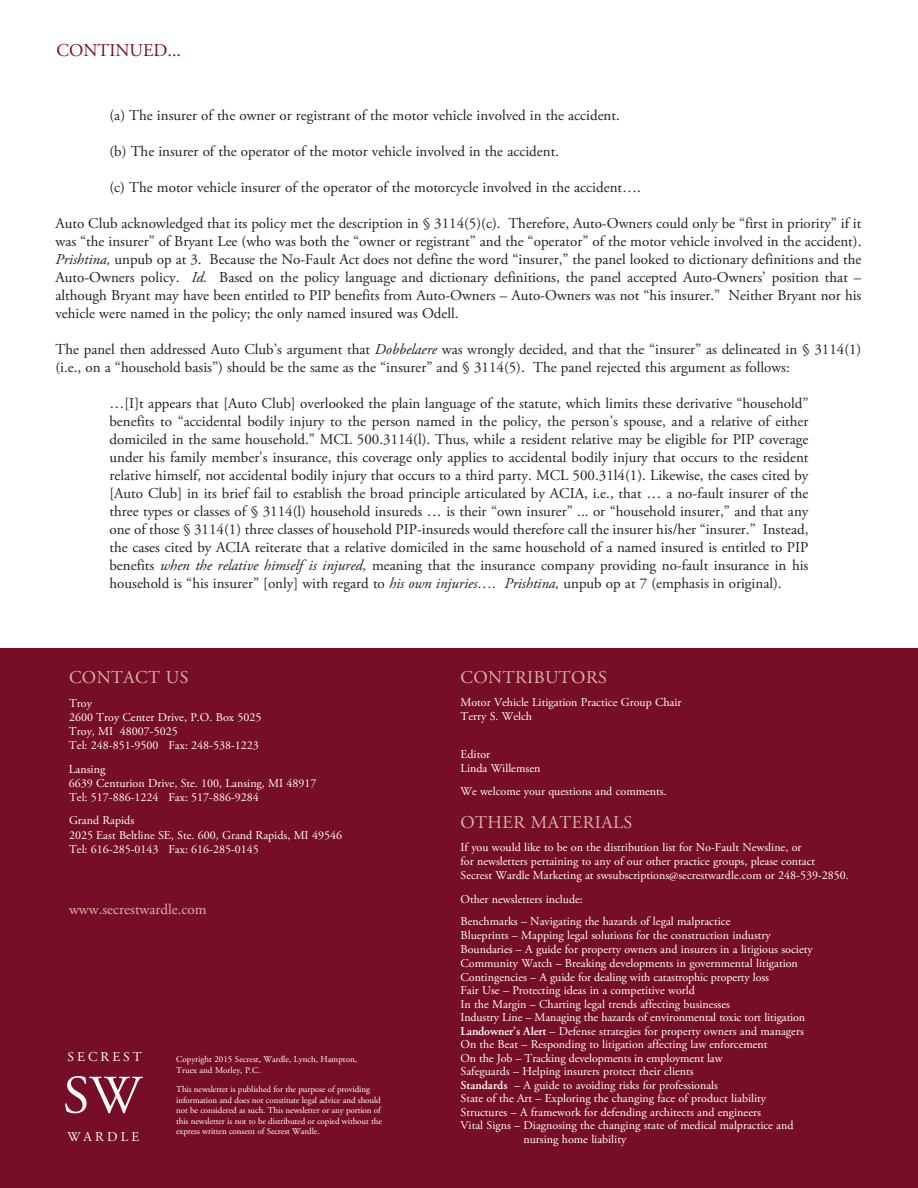
<style>
.page{position:relative;width:918px;height:1188px;background:#fff}
.page>*{position:absolute;margin:0;border:0;box-sizing:border-box;transform-origin:0 0}
.t1{font:54px "Adobe Garamond Pro";color:#fff}
.t2{font:18px "Adobe Garamond Pro";letter-spacing:.025em;color:#d6b5a3}
.t3{font:18px "Adobe Garamond Pro";color:#770e28}
.t4{font:15px/18px "Adobe Garamond Pro";color:#231f20;text-align:justify}
.t5{font:15px "Adobe Garamond Pro";color:#d6b5a3}
.t6{font:13.5px "Adobe Garamond Pro";letter-spacing:.225em;color:#fff}
.t7{font:12px/14.2px "Adobe Garamond Pro";color:#fff}
.t8{font:9px/10.5px "Adobe Garamond Pro";letter-spacing:-.01em;color:#fff}
.s1{font-style:italic}
.s2{font-weight:600}
</style>
<div class="page">
<div style="left:0;top:649px;width:918px;height:539px;background:#770e28"></div>
<p class="t3" style="left:57px;top:43px;width:126px">CONTINUED...</p>
<p class="t4" style="left:110px;top:108px;width:512px">(a) The insurer of the owner or registrant of the motor vehicle involved in the accident.</p>
<p class="t4" style="left:109px;top:144px;width:451px">(b) The insurer of the operator of the motor vehicle involved in the accident.</p>
<p class="t4" style="left:109px;top:180px;width:533px">(c) The motor vehicle insurer of the operator of the motorcycle involved in the accident….</p>
<p class="t4" style="left:55px;top:216px;width:807px">Auto Club acknowledged that its policy met the description in § 3114(5)(c). Therefore, Auto-Owners could only be “first in priority” if it was “the insurer” of Bryant Lee (who was both the “owner or registrant” and the “operator” of the motor vehicle involved in the accident).<br><span class="s1">Prishtina,</span> unpub op at 3. Because the No-Fault Act does not define the word “insurer,” the panel looked to dictionary definitions and the Auto-Owners policy. <span class="s1">Id.</span> Based on the policy language and dictionary definitions, the panel accepted Auto-Owners’ position that – although Bryant may have been entitled to PIP benefits from Auto-Owners – Auto-Owners was not “his insurer.” Neither Bryant nor his vehicle were named in the policy; the only named insured was Odell.</p>
<p class="t4" style="left:55px;top:342px;width:807px">The panel then addressed Auto Club’s argument that <span class="s1">Dobbelaere</span> was wrongly decided, and that the “insurer” as delineated in § 3114(1) (i.e., on a “household basis”) should be the same as the “insurer” and § 3114(5). The panel rejected this argument as follows:</p>
<p class="t4" style="left:109px;top:396px;width:701px">…[I]t appears that [Auto Club] overlooked the plain language of the statute, which limits these derivative “household” benefits to “accidental bodily injury to the person named in the policy, the person's spouse, and a relative of either domiciled in the same household.” MCL 500.3114(l). Thus, while a resident relative may be eligible for PIP coverage under his family member's insurance, this coverage only applies to accidental bodily injury that occurs to the resident relative himself, not accidental bodily injury that occurs to a third party. MCL 500.31l4(1). Likewise, the cases cited by [Auto Club] in its brief fail to establish the broad principle articulated by ACIA, i.e., that … a no-fault insurer of the three types or classes of § 3114(l) household insureds … is their “own insurer” ... or “household insurer,” and that any one of those § 3114(1) three classes of household PIP-insureds would therefore call the insurer his/her “insurer.” Instead, the cases cited by ACIA reiterate that a relative domiciled in the same household of a named insured is entitled to PIP benefits <span class="s1">when the relative himself is injured,</span> meaning that the insurance company providing no-fault insurance in his household is “his insurer” [only] with regard to <span class="s1">his own injuries…. Prishtina,</span> unpub op at 7 (emphasis in original).</p>
<p class="t2" style="left:69px;top:671px;width:121px">CONTACT US</p>
<p class="t7" style="left:69px;top:697px;width:194px">Troy<br>2600 Troy Center Drive, P.O. Box 5025<br>Troy, MI 48007-5025<br>Tel: 248-851-9500 Fax: 248-538-1223</p>
<p class="t7" style="left:69px;top:763px;width:249px">Lansing<br>6639 Centurion Drive, Ste. 100, Lansing, MI 48917<br>Tel: 517-886-1224 Fax: 517-886-9284</p>
<p class="t7" style="left:69px;top:814px;width:274px">Grand Rapids<br>2025 East Beltline SE, Ste. 600, Grand Rapids, MI 49546<br>Tel: 616-285-0143 Fax: 616-285-0145</p>
<p class="t5" style="left:69px;top:903px;width:139px">www.secrestwardle.com</p>
<p class="t6" style="left:68px;top:1051px;width:76px">SECREST</p>
<h1 class="t1" style="left:63px;top:1074px;width:80px">SW</h1>
<p class="t6" style="left:67px;top:1132px;width:73px">WARDLE</p>
<p class="t8" style="left:176px;top:1055px;width:182px">Copyright 2015 Secrest, Wardle, Lynch, Hampton,<br>Truex and Morley, P.C.</p>
<p class="t8" style="left:176px;top:1085px;width:207px">This newsletter is published for the purpose of providing information and does not constitute legal advice and should not be considered as such. This newsletter or any portion of this newsletter is not to be distributed or copied without the express written consent of Secrest Wardle.</p>
<p class="t2" style="left:460px;top:670px;width:148px">CONTRIBUTORS</p>
<p class="t7" style="left:460px;top:696px;width:223px">Motor Vehicle Litigation Practice Group Chair<br>Terry S. Welch</p>
<p class="t7" style="left:460px;top:748px;width:81px">Editor<br>Linda Willemsen</p>
<p class="t7" style="left:460px;top:785px;width:208px">We welcome your questions and comments.</p>
<p class="t2" style="left:460px;top:815px;width:173px">OTHER MATERIALS</p>
<p class="t7" style="left:460px;top:841px;width:390px">If you would like to be on the distribution list for No-Fault Newsline, or<br>for newsletters pertaining to any of our other practice groups, please contact<br>Secrest Wardle Marketing at swsubscriptions@secrestwardle.com or 248-539-2850.</p>
<p class="t7" style="left:460px;top:889px;width:271px;line-height:22.5px">Other newsletters include:<br>Benchmarks – Navigating the hazards of legal malpractice</p>
<p class="t7" style="left:460px;top:929px;width:312px">Blueprints – Mapping legal solutions for the construction industry</p>
<p class="t7" style="left:460px;top:943px;width:354px">Boundaries – A guide for property owners and insurers in a litigious society</p>
<p class="t7" style="left:460px;top:957px;width:339px">Community Watch – Breaking developments in governmental litigation</p>
<p class="t7" style="left:460px;top:971px;width:310px">Contingencies – A guide for dealing with catastrophic property loss</p>
<p class="t7" style="left:460px;top:984px;width:236px">Fair Use – Protecting ideas in a competitive world</p>
<p class="t7" style="left:460px;top:998px;width:271px">In the Margin – Charting legal trends affecting businesses</p>
<p class="t7" style="left:460px;top:1011px;width:346px">Industry Line – Managing the hazards of environmental toxic tort litigation</p>
<p class="t7" style="left:460px;top:1025px;width:345px"><span class="s2">Landowner’s Alert</span> – Defense strategies for property owners and managers</p>
<p class="t7" style="left:460px;top:1038px;width:309px">On the Beat – Responding to litigation affecting law enforcement</p>
<p class="t7" style="left:460px;top:1052px;width:264px">On the Job – Tracking developments in employment law</p>
<p class="t7" style="left:460px;top:1065px;width:235px">Safeguards – Helping insurers protect their clients</p>
<p class="t7" style="left:460px;top:1079px;width:259px"><span class="s2">Standards</span> – A guide to avoiding risks for professionals</p>
<p class="t7" style="left:460px;top:1092px;width:307px">State of the Art – Exploring the changing face of product liability</p>
<p class="t7" style="left:460px;top:1106px;width:302px">Structures – A framework for defending architects and engineers</p>
<p class="t7" style="left:460px;top:1119px;width:335px">Vital Signs – Diagnosing the changing state of medical malpractice and</p>
<p class="t7" style="left:523px;top:1133px;width:104px">nursing home liability</p>
</div>
